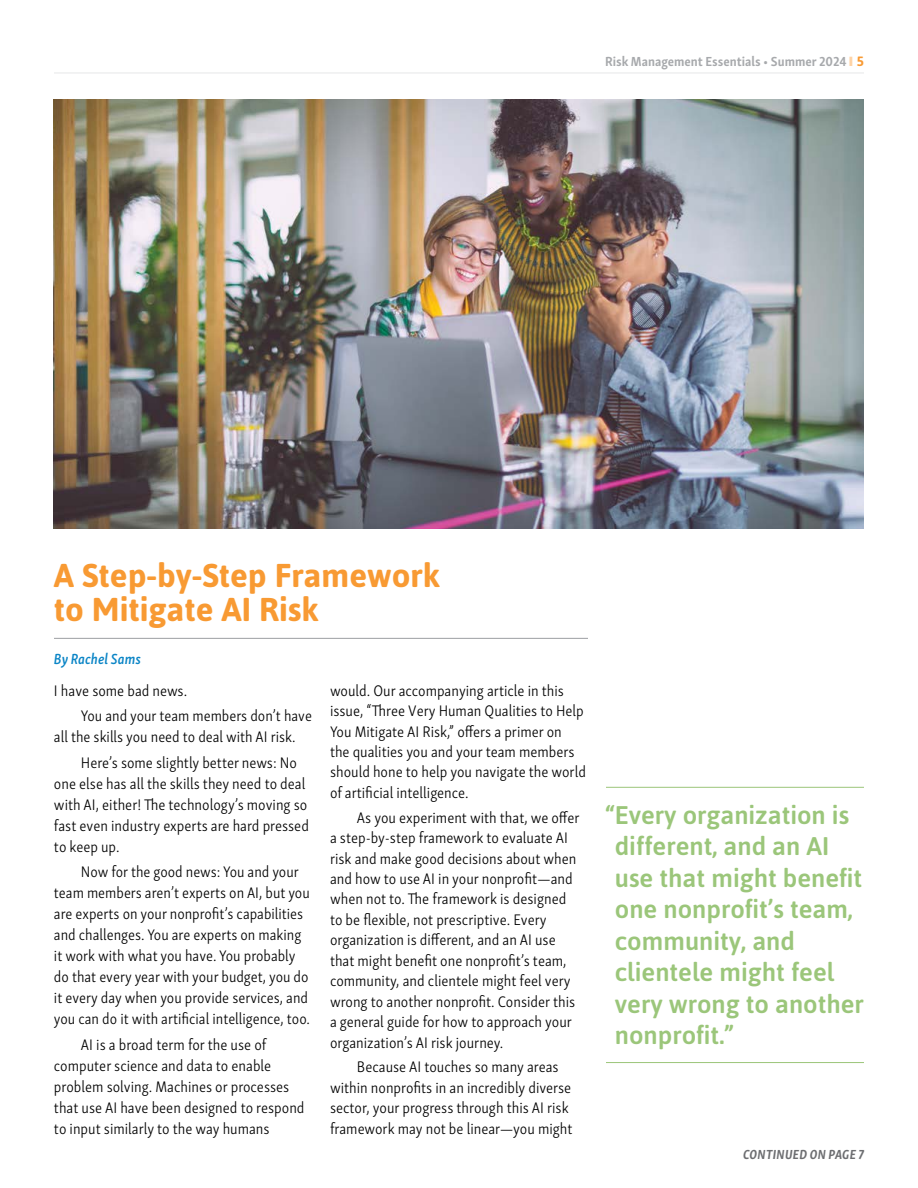
<style>
.page{position:relative;width:918px;height:1188px;background:#fff}
.page>*{position:absolute;margin:0;border:0;box-sizing:border-box;transform-origin:0 0}
.t1{font:700 33px/33.9px "Asap";color:#f89a33}
.t2{font:500 25.5px/31.5px "Asap";color:#9bc67a}
.t3{font:300 15.75px/20.4px "Skolar Sans Latn Cn";color:#000}
.t4{font:italic 600 15px "Skolar Sans Latn Cn";color:#0b85c6}
.t5{font:700 13.5px "Skolar Sans Latn Cn";color:#a7a9ac}
.t6{font:italic 700 13.5px "Skolar Sans Latn Cn";letter-spacing:.02em;color:#6d6e71}
.s1{color:#fed3a6}
.s2{font-family:"Asap";color:#f89a33}
</style>
<div class="page">
<hr style="left:54px;top:73px;width:810px;height:1px;background:#e6e7e8">
<hr style="left:54px;top:638px;width:534px;height:1px;background:#a7a9ac">
<img style="left:54px;top:99px;width:810px;height:429px">
<hr style="left:606px;top:787px;width:258px;height:1px;background:#9bc67a">
<hr style="left:606px;top:1062px;width:258px;height:1px;background:#9bc67a">
<p class="t5" style="left:605px;top:50px;width:260px">Risk Management Essentials • Summer 2024 <span class="s1">❙</span> <span class="s2">5</span></p>
<h1 class="t1" style="left:54px;top:557px;width:387px">A Step-by-Step Framework to Mitigate AI Risk</h1>
<p class="t4" style="left:54px;top:648px;width:89px">By Rachel Sams</p>
<p class="t3" style="left:81px;top:677px;width:232px;line-height:25.3px;text-indent:-27px">I have some bad news.<br>You and your team members don’t have</p>
<p class="t3" style="left:54px;top:723px;width:245px;line-height:25.3px;text-align:right">all the skills you need to deal with AI risk.<br>Here’s some slightly better news: No</p>
<p class="t3" style="left:54px;top:772px;width:256px;line-height:21px">one else has all the skills they need to deal with AI, either! The technology’s moving so fast even industry experts are hard pressed to keep up.</p>
<p class="t3" style="left:54px;top:860px;width:258px;line-height:21px;text-indent:27px">Now for the good news: You and your team members aren’t experts on AI, but you are experts on your nonprofit’s capabilities and challenges. You are experts on making it work with what you have. You probably do that every year with your budget, you do it every day when you provide services, and you can do it with artificial intelligence, too.</p>
<p class="t3" style="left:54px;top:1033px;width:252px;line-height:21px;text-indent:27px">AI is a broad term for the use of computer science and data to enable problem solving. Machines or processes that use AI have been designed to respond to input similarly to the way humans</p>
<p class="t3" style="left:330px;top:679px;width:258px">would. Our accompanying article in this issue, “Three Very Human Qualities to Help You Mitigate AI Risk,” offers a primer on<br>the qualities you and your team members should hone to help you navigate the world of artificial intelligence.</p>
<p class="t3" style="left:330px;top:806px;width:251px;text-indent:27px">As you experiment with that, we offer a step-by-step framework to evaluate AI risk and make good decisions about when and how to use AI in your nonprofit—and when not to. The framework is designed to be flexible, not prescriptive. Every organization is different, and an AI use that might benefit one nonprofit’s team, community, and clientele might feel very wrong to another nonprofit. Consider this a general guide for how to approach your organization’s AI risk journey.</p>
<p class="t3" style="left:330px;top:1056px;width:244px;text-indent:27px">Because AI touches so many areas within nonprofits in an incredibly diverse sector, your progress through this AI risk framework may not be linear—you might</p>
<h2 class="t2" style="left:615px;top:798px;width:251px;text-indent:-9px">“Every organization is different, and an AI use that might benefit one nonprofit’s team, community, and clientele might feel very wrong to another nonprofit.”</h2>
<p class="t6" style="left:743px;top:1144px;width:122px">CONTINUED ON PAGE 7</p>
</div>
